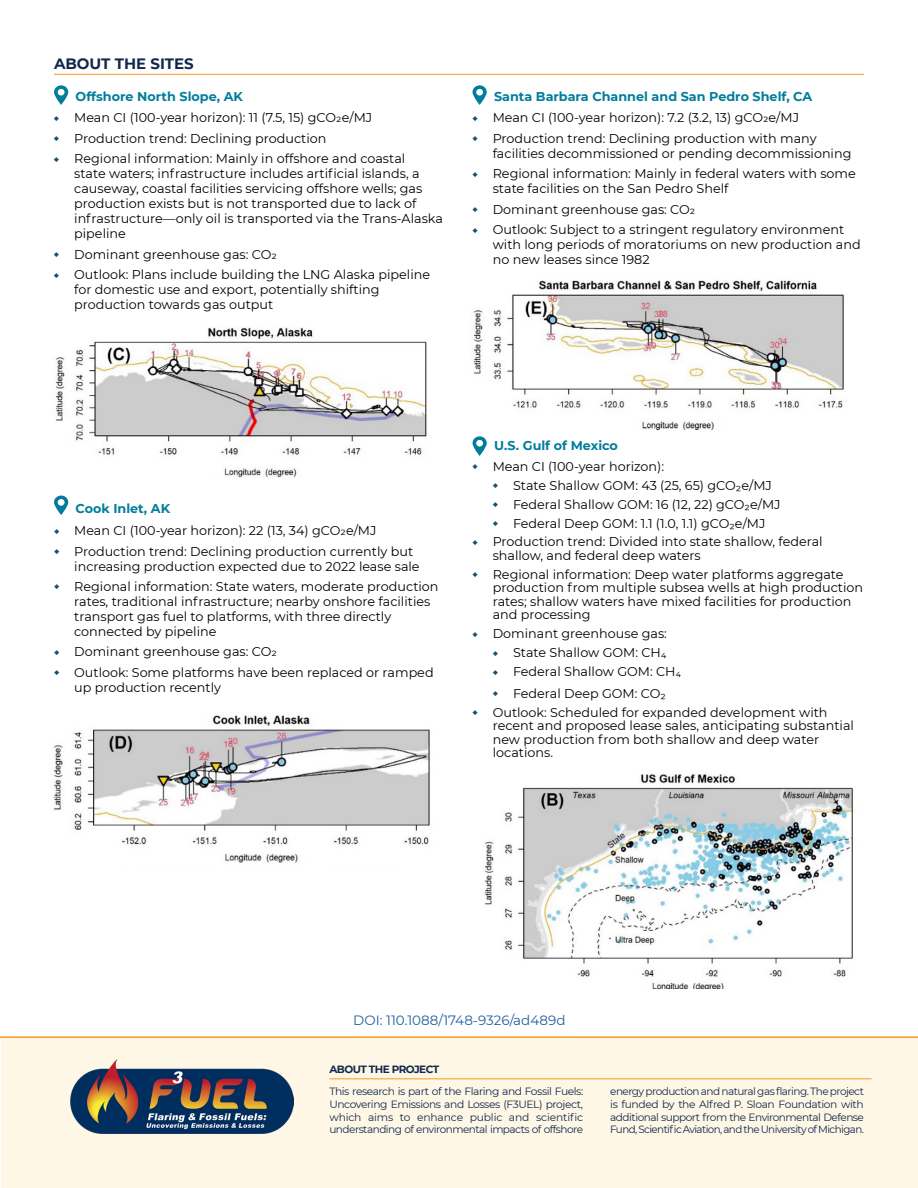
<style>
.page{position:relative;width:918px;height:1188px;background:#fff}
.page>*{position:absolute;margin:0;border:0;box-sizing:border-box;transform-origin:0 0}
.t1{font:700 15px "Montserrat";color:#10284b}
.t2{font:13.5px "Montserrat";color:#215e9e}
.t3{font:12.75px/15px "Montserrat";color:#000}
.t4{font:700 12.75px "Montserrat";color:#007d9d}
.t5{font:10.5px/12.8px "Montserrat";letter-spacing:-.055em;color:#10284b;text-align:justify}
.t6{font:700 10.5px "Montserrat";letter-spacing:-.05em;color:#10284b}
.s1{font-weight:300;font-size:9px;color:#19516d}
</style>
<div class="page">
<hr style="left:54px;top:74px;width:810px;height:1px;background:#f8991d">
<div style="left:1px;top:1038px;width:917px;height:150px;background:#fff7e6"></div>
<hr style="left:329px;top:1078px;width:543px;height:1px;background:#f8991d">
<hr style="left:0;top:1036px;width:918px;height:2px;background:#f8991d">
<img style="left:70px;top:1059px;width:224px;height:75px">
<img style="left:55px;top:327px;width:372px;height:151px">
<img style="left:473px;top:279px;width:371px;height:150px">
<img style="left:54px;top:715px;width:376px;height:148px">
<img style="left:484px;top:774px;width:370px;height:214px">
<svg style="left:54px;top:495px;width:14px;height:20px"></svg>
<svg style="left:472px;top:436px;width:15px;height:20px"></svg>
<svg style="left:54px;top:85px;width:14px;height:20px"></svg>
<svg style="left:472px;top:85px;width:15px;height:20px"></svg>
<p class="t1" style="left:54px;top:52px;width:141px">ABOUT THE SITES</p>
<p class="t4" style="left:76px;top:87px;width:169px">Offshore North Slope, AK</p>
<p class="t3" style="left:54px;top:110px;width:320px"><span class="s1">◆</span> Mean CI (100-year horizon): 11 (7.5, 15) gCO2e/MJ</p>
<p class="t3" style="left:54px;top:130px;width:274px"><span class="s1">◆</span> Production trend: Declining production</p>
<p class="t3" style="left:74px;top:151px;width:370px;text-indent:-20px"><span class="s1">◆</span> Regional information: Mainly in offshore and coastal<br>state waters; infrastructure includes artificial islands, a causeway, coastal facilities servicing offshore wells; gas production exists but is not transported due to lack of infrastructure—only oil is transported via the Trans-Alaska pipeline</p>
<p class="t3" style="left:54px;top:246px;width:224px"><span class="s1">◆</span> Dominant greenhouse gas: CO2</p>
<p class="t3" style="left:74px;top:267px;width:357px;text-indent:-20px"><span class="s1">◆</span> Outlook: Plans include building the LNG Alaska pipeline for domestic use and export, potentially shifting production towards gas output</p>
<p class="t4" style="left:494px;top:87px;width:320px">Santa Barbara Channel and San Pedro Shelf, CA</p>
<p class="t3" style="left:472px;top:110px;width:328px"><span class="s1">◆</span> Mean CI (100-year horizon): 7.2 (3.2, 13) gCO2e/MJ</p>
<p class="t3" style="left:493px;top:130px;width:360px;text-indent:-20px"><span class="s1">◆</span> Production trend: Declining production with many facilities decommissioned or pending decommissioning</p>
<p class="t3" style="left:493px;top:166px;width:365px;text-indent:-20px"><span class="s1">◆</span> Regional information: Mainly in federal waters with some state facilities on the San Pedro Shelf</p>
<p class="t3" style="left:472px;top:201px;width:224px"><span class="s1">◆</span> Dominant greenhouse gas: CO2</p>
<p class="t3" style="left:493px;top:222px;width:369px;text-indent:-20px"><span class="s1">◆</span> Outlook: Subject to a stringent regulatory environment with long periods of moratoriums on new production and no new leases since 1982</p>
<p class="t4" style="left:76px;top:499px;width:96px">Cook Inlet, AK</p>
<p class="t3" style="left:54px;top:523px;width:324px"><span class="s1">◆</span> Mean CI (100-year horizon): 22 (13, 34) gCO2e/MJ</p>
<p class="t3" style="left:74px;top:543px;width:347px;text-indent:-20px"><span class="s1">◆</span> Production trend: Declining production currently but increasing production expected due to 2022 lease sale</p>
<p class="t3" style="left:74px;top:578px;width:366px;text-indent:-20px"><span class="s1">◆</span> Regional information: State waters, moderate production rates, traditional infrastructure; nearby onshore facilities transport gas fuel to platforms, with three directly connected by pipeline</p>
<p class="t3" style="left:54px;top:644px;width:224px"><span class="s1">◆</span> Dominant greenhouse gas: CO2</p>
<p class="t3" style="left:74px;top:664px;width:361px;text-indent:-20px"><span class="s1">◆</span> Outlook: Some platforms have been replaced or ramped up production recently</p>
<p class="t4" style="left:494px;top:436px;width:125px">U.S. Gulf of Mexico</p>
<p class="t3" style="left:472px;top:458px;width:193px"><span class="s1">◆</span> Mean CI (100-year horizon):</p>
<p class="t3" style="left:493px;top:477px;width:281px"><span class="s1">◆</span> State Shallow GOM: 43 (25, 65) gCO2e/MJ</p>
<p class="t3" style="left:493px;top:496px;width:289px"><span class="s1">◆</span> Federal Shallow GOM: 16 (12, 22) gCO2e/MJ</p>
<p class="t3" style="left:493px;top:515px;width:274px"><span class="s1">◆</span> Federal Deep GOM: 1.1 (1.0, 1.1) gCO2e/MJ</p>
<p class="t3" style="left:493px;top:535px;width:331px;line-height:13.5px;text-indent:-20px"><span class="s1">◆</span> Production trend: Divided into state shallow, federal shallow, and federal deep waters</p>
<p class="t3" style="left:493px;top:567px;width:372px;line-height:13.5px;text-indent:-20px"><span class="s1">◆</span> Regional information: Deep water platforms aggregate production from multiple subsea wells at high production rates; shallow waters have mixed facilities for production and processing</p>
<p class="t3" style="left:472px;top:626px;width:196px"><span class="s1">◆</span> Dominant greenhouse gas:</p>
<p class="t3" style="left:493px;top:645px;width:175px"><span class="s1">◆</span> State Shallow GOM: CH4</p>
<p class="t3" style="left:493px;top:664px;width:190px"><span class="s1">◆</span> Federal Shallow GOM: CH4</p>
<p class="t3" style="left:493px;top:685px;width:175px"><span class="s1">◆</span> Federal Deep GOM: CO2</p>
<p class="t3" style="left:493px;top:705px;width:363px;line-height:13.5px;text-indent:-20px"><span class="s1">◆</span> Outlook: Scheduled for expanded development with recent and proposed lease sales, anticipating substantial new production from both shallow and deep water locations.</p>
<p class="t2" style="left:353px;top:1011px;width:214px">DOI: 110.1088/1748-9326/ad489d</p>
<p class="t6" style="left:329px;top:1062px;width:111px">ABOUT THE PROJECT</p>
<p class="t5" style="left:329px;top:1085px;width:255px">This research is part of the Flaring and Fossil Fuels:<br>Uncovering Emissions and Losses (F3UEL) project, which aims to enhance public and scientific understanding of environmental impacts of offshore</p>
<p class="t5" style="left:610px;top:1085px;width:255px">energy production and natural gas flaring. The project is funded by the Alfred P. Sloan Foundation with additional support from the Environmental Defense Fund, Scientific Aviation, and the University of Michigan.</p>
</div>
